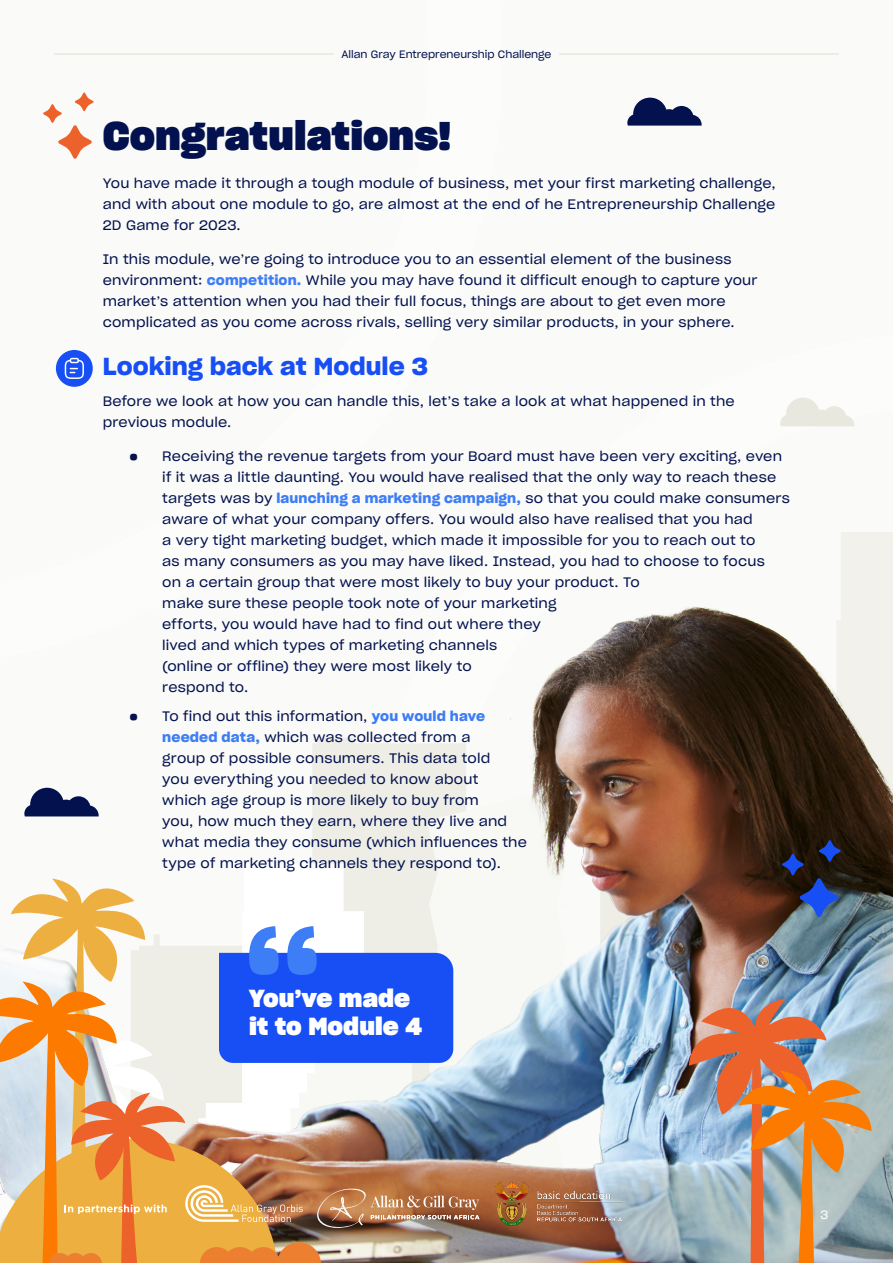
<style>
.page{position:relative;width:893px;height:1263px;background:#fafaf8}
.page>*{position:absolute;margin:0;border:0;box-sizing:border-box;transform-origin:0 0}
.t1{font:39px "Sharp Grotesk Bold 20";color:#03124f;scale:1.04 1}
.t2{font:24px/28.5px "Sharp Grotesk Bold 20";color:#fff;scale:1.04 1}
.t3{font:24px "Sharp Grotesk Semi Bold 20";color:#174ff5;scale:1.04 1}
.t4{font:13.5px/21px "Sharp Grotesk Book 20";letter-spacing:.01em;color:#03124f;scale:1.04 1}
.t5{font:12px "Sharp Grotesk Book 20";color:#fff}
.t6{font:10.5px "Sharp Grotesk Book 20";letter-spacing:-.005em;color:#03124f}
.s1{font-family:"Sharp Grotesk Semi Bold 20";color:#3d7df5}
.s2{font-family:"Sharp Grotesk Bold 20";font-size:24px}
</style>
<div class="page">
<div style="left:841px;top:532px;width:52px;height:50px;background:#f2f1eb"></div>
<img style="left:24px;top:582px;width:869px;height:681px">
<svg style="left:627px;top:98px;width:75px;height:28px"></svg>
<div style="left:56px;top:350px;width:37px;height:37px;background:#174ff5;border-radius:50%"></div>
<svg style="left:65px;top:358px;width:19px;height:21px"></svg>
<svg style="left:43px;top:92px;width:51px;height:67px"></svg>
<svg style="left:780px;top:398px;width:74px;height:28px"></svg>
<img style="left:597px;top:987px;width:296px;height:276px">
<svg style="left:24px;top:788px;width:75px;height:28px"></svg>
<svg style="left:782px;top:840px;width:59px;height:77px;background:#273050"></svg>
<hr style="left:559px;top:53px;width:280px;height:2px;background:#e8e8de">
<hr style="left:54px;top:53px;width:280px;height:2px;background:#e8e8de">
<img style="left:496px;top:1181px;width:125px;height:44px">
<img style="left:0;top:870px;width:479px;height:393px">
<p class="t6" style="left:341px;top:45px;width:211px">Allan Gray Entrepreneurship Challenge</p>
<h1 class="t1" style="left:103px;top:106px;width:337px">Congratulations!</h1>
<p class="t4" style="left:103px;top:172px;width:649px;text-align:justify">You have made it through a tough module of business, met your first marketing challenge, and with about one module to go, are almost at the end of he Entrepreneurship Challenge 2D Game for 2023.</p>
<p class="t4" style="left:103px;top:248px;width:631px">In this module, we’re going to introduce you to an essential element of the business environment: <span class="s1">competition.</span> While you may have found it difficult enough to capture your market’s attention when you had their full focus, things are about to get even more complicated as you come across rivals, selling very similar products, in your sphere.</p>
<h2 class="t3" style="left:103px;top:347px;width:314px">Looking back at Module 3</h2>
<p class="t4" style="left:103px;top:390px;width:609px">Before we look at how you can handle this, let’s take a look at what happened in the previous module.</p>
<p class="t4" style="left:162px;top:445px;width:605px;text-indent:-34px"><span class="s2">•</span> Receiving the revenue targets from your Board must have been very exciting, even if it was a little daunting. You would have realised that the only way to reach these targets was by <span class="s1">launching a marketing campaign,</span> so that you could make consumers aware of what your company offers. You would also have realised that you had<br>a very tight marketing budget, which made it impossible for you to reach out to<br>as many consumers as you may have liked. Instead, you had to choose to focus<br>on a certain group that were most likely to buy your product. To<br>make sure these people took note of your marketing<br>efforts, you would have had to find out where they<br>lived and which types of marketing channels<br>(online or offline) they were most likely to<br>respond to.</p>
<p class="t4" style="left:162px;top:705px;width:352px;text-indent:-34px"><span class="s2">•</span> To find out this information, <span class="s1">you would have needed data,</span> which was collected from a<br>group of possible consumers. This data told<br>you everything you needed to know about<br>which age group is more likely to buy from<br>you, how much they earn, where they live and what media they consume (which influences the type of marketing channels they respond to).</p>
<h2 class="t2" style="left:249px;top:983px;width:168px">You’ve made it to Module 4</h2>
<p class="t5" style="left:820px;top:1204px;width:9px">3</p>
</div>
